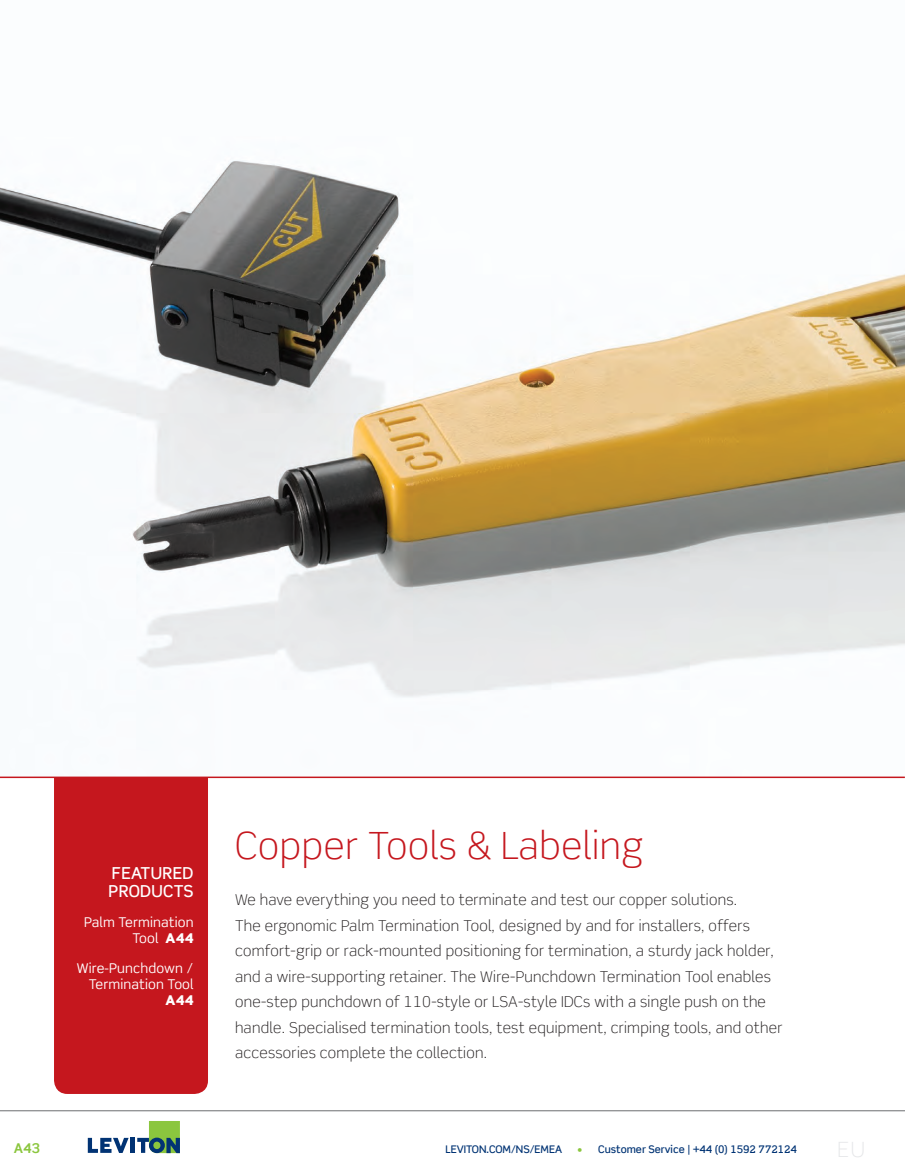
<style>
.page{position:relative;width:905px;height:1175px;background:#fff}
.page>*{position:absolute;margin:0;border:0;box-sizing:border-box;transform-origin:0 0}
.SDP_-_Headline{font:300 37.5px "Scene Std";letter-spacing:.02em;color:#c5171e}
.t1{font:300 21px "Scene Std";color:#e6e7e9}
.SDP_-_Featured_Produ{font:500 16.5px/18px "Scene Std";letter-spacing:.02em;color:#fff}
.SDP_-_Body_Copy{font:300 15px/25.5px "Scene Std";letter-spacing:.02em;color:#231f20}
.SDP_-_Featured_Produ-2{font:13.5px/16.2px "Scene Std";letter-spacing:.01em;color:#fff;text-align:right}
.t2{font:700 13.5px "Scene Std";color:#8bc63e}
.t3{font:500 10.5px "Scene Std";color:#013374}
.s1{font-weight:900}
.s2{color:#8bc63e}
</style>
<div class="page">
<img style="left:0;top:160px;width:904px;height:538px">
<div style="left:54px;top:778px;width:154px;height:315px;background:#c5171e"></div>
<hr style="left:0;top:1110px;width:904px;height:1px;background:#6c6d70">
<svg style="left:88px;top:1137px;width:41px;height:15px"></svg>
<div style="left:130px;top:1137px;width:5px;height:15px;background:#013374"></div>
<svg style="left:137px;top:1121px;width:43px;height:32px"></svg>
<hr style="left:0;top:776px;width:904px;height:2px;background:#c5171e">
<p class="SDP_-_Featured_Produ" style="left:108px;top:863px;width:87px">FEATURED<br>PRODUCTS</p>
<p class="SDP_-_Featured_Produ-2" style="left:84px;top:913px;width:111px">Palm Termination<br>Tool <span class="s1">A44</span></p>
<p class="SDP_-_Featured_Produ-2" style="left:77px;top:959px;width:118px">Wire-Punchdown /<br>Termination Tool<br><span class="s1">A44</span></p>
<p class="SDP_-_Headline" style="left:235px;top:823px;width:409px">Copper Tools &amp; Labeling</p>
<p class="SDP_-_Body_Copy" style="left:235px;top:887px;width:549px">We have everything you need to terminate and test our copper solutions.<br>The ergonomic Palm Termination Tool, designed by and for installers, offers comfort-grip or rack-mounted positioning for termination, a sturdy jack holder, and a wire-supporting retainer. The Wire-Punchdown Termination Tool enables one-step punchdown of 110-style or LSA-style IDCs with a single push on the handle. Specialised termination tools, test equipment, crimping tools, and other accessories complete the collection.</p>
<p class="t2" style="left:14px;top:1139px;width:28px">A43</p>
<p class="t3" style="left:445px;top:1142px;width:118px">LEVITON.COM/NS/EMEA</p>
<p class="t3" style="left:577px;top:1142px;width:221px"><span class="s2">•</span> Customer Service | +44 (0) 1592 772124</p>
<h2 class="t1" style="left:837px;top:1136px;width:29px">EU</h2>
</div>
